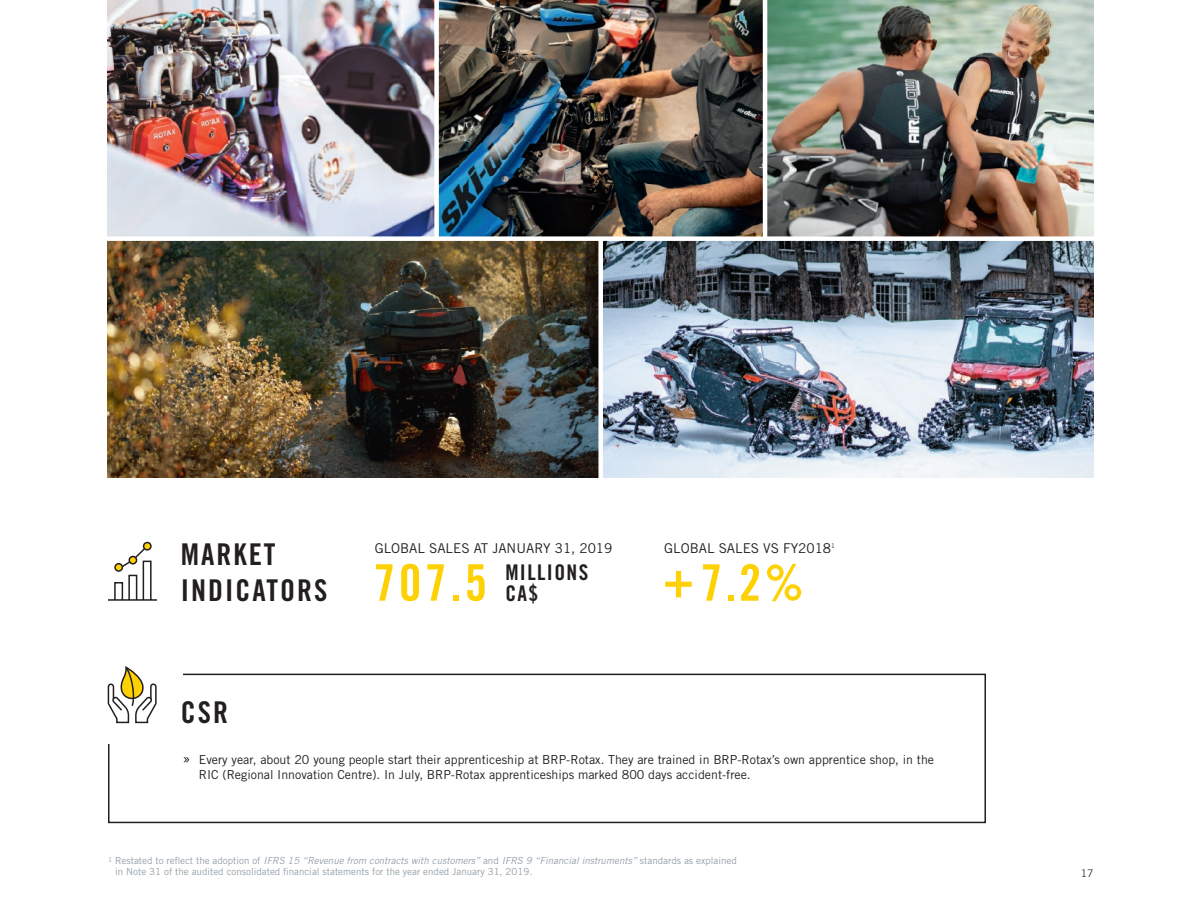
<style>
.page{position:relative;width:1188px;height:918px;background:#fff}
.page>*{position:absolute;margin:0;border:0;box-sizing:border-box;transform-origin:0 0}
.t1{font:50.4px "Trade Gothic LT Std Bd Cn 20";color:#fed105}
.sous-titre_PAGE_FONC{font:30px/36px "Trade Gothic LT Std Bd Cn 20";letter-spacing:.065em;color:#231f20}
.t2{font:21.6px/20.9px "Trade Gothic LT Std Bd Cn 20";letter-spacing:.065em;color:#231f20}
.t3{font:13.5px "Trade Gothic LT Std";color:#231f20}
.Texte_bullets_CSR{font:12.3px/15px "Trade Gothic LT Std";color:#231f20}
.t4{font:10.5px "Trade Gothic LT Std";color:#312f30}
.note{font:9.75px/11.2px "Trade Gothic LT Std";color:#94a0a9}
.s1{font-size:16.5px}
.s2{font-style:italic}
</style>
<div class="page">
<img style="left:108px;top:0;width:985px;height:477px">
<div style="left:104px;top:236px;width:1015px;height:5px;background:#fff"></div>
<div style="left:598px;top:237px;width:5px;height:253px;background:#fff"></div>
<div style="left:434px;top:0;width:5px;height:239px;background:#fff"></div>
<hr style="left:763px;top:0;width:4px;height:239px;background:#fff">
<div style="left:676px;top:571px;width:5px;height:26px;background:#fed105"></div>
<div style="left:665px;top:582px;width:27px;height:5px;background:#fed105"></div>
<div style="left:144px;top:543px;width:7px;height:7px;background:#fed105;border-radius:50%"></div>
<div style="left:143px;top:542px;width:9px;height:9px;border:2px solid #231f20;border-radius:50%"></div>
<div style="left:108px;top:674px;width:878px;height:149px;border:2px solid #231f20"></div>
<div style="left:96px;top:652px;width:87px;height:91px;background:#fff"></div>
<svg style="left:107px;top:547px;width:50px;height:177px"></svg>
<p class="sous-titre_PAGE_FONC" style="left:181px;top:536px;width:148px">MARKET<br>INDICATORS</p>
<p class="t3" style="left:375px;top:540px;width:239px">GLOBAL SALES AT JANUARY 31, 2019</p>
<p class="t3" style="left:664px;top:540px;width:172px">GLOBAL SALES VS FY2018<sup>1</sup></p>
<p class="t1" style="left:700px;top:552px;width:105px">7.2%</p>
<p class="t1" style="left:373px;top:552px;width:115px">707.5</p>
<p class="t2" style="left:505px;top:562px;width:85px">MILLIONS<br>CA$</p>
<p class="sous-titre_PAGE_FONC" style="left:181px;top:694px;width:49px">CSR</p>
<p class="Texte_bullets_CSR" style="left:199px;top:752px;width:737px;text-indent:-16px"><span class="s1">»</span> Every year, about 20 young people start their apprenticeship at BRP-Rotax. They are trained in BRP-Rotax’s own apprentice shop, in the<br>RIC (Regional Innovation Centre). In July, BRP-Rotax apprenticeships marked 800 days accident-free.</p>
<p class="note" style="left:115px;top:855px;width:623px;text-indent:-7px"><sup>1</sup> Restated to reflect the adoption of <span class="s2">IFRS 15 “Revenue from contracts with customers”</span> and <span class="s2">IFRS 9 “Financial instruments”</span> standards as explained in Note 31 of the audited consolidated financial statements for the year ended January 31, 2019.</p>
<p class="t4" style="left:1081px;top:867px;width:14px">17</p>
</div>
